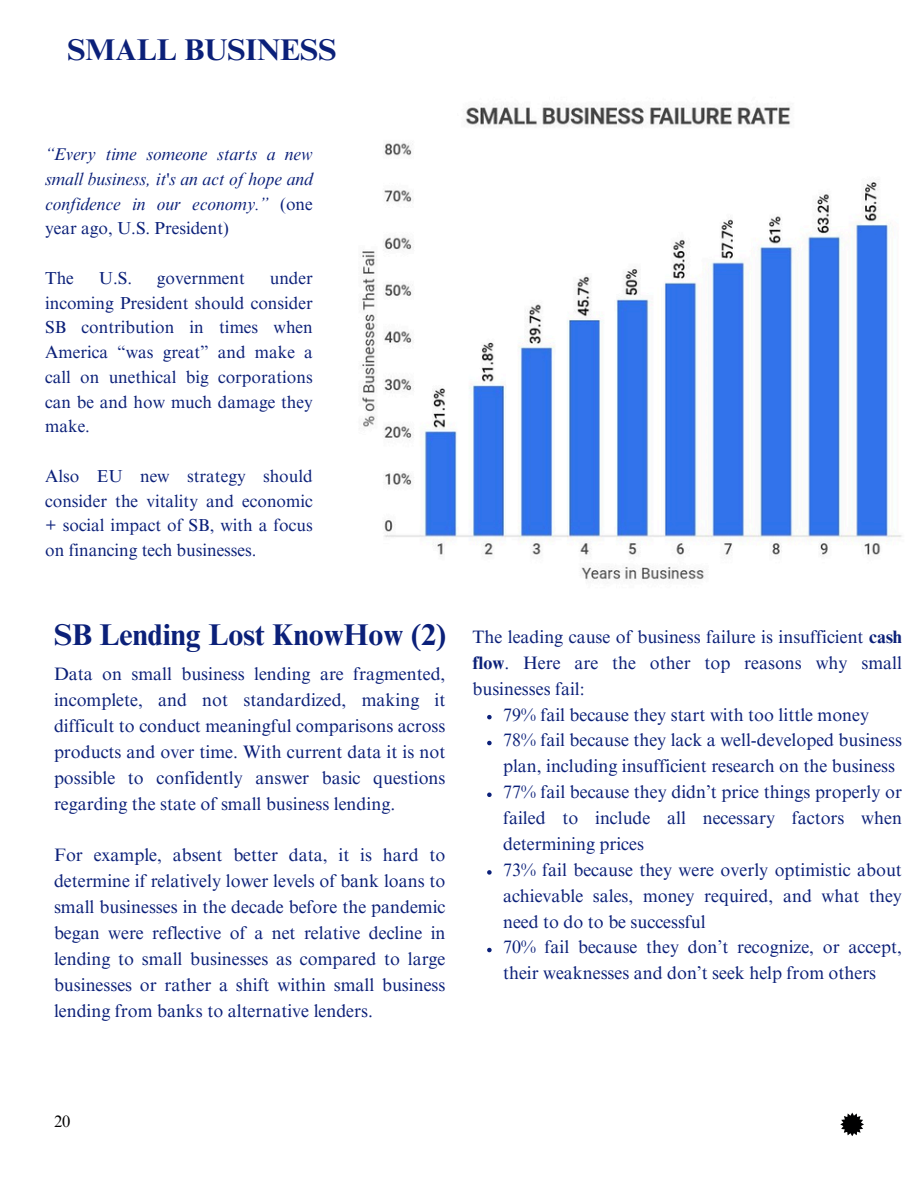
<style>
.page{position:relative;width:918px;height:1188px;background:#fff}
.page>*{position:absolute;margin:0;border:0;box-sizing:border-box;transform-origin:0 0}
.t1{font:700 30px "Times NRMT Pro";color:#0b2079}
.t2{font:18px/25.8px "Times NRMT Pro";color:#0b2079;text-align:justify}
.t3{font:17.4px/24.8px "Times NRMT Pro";color:#0b2079;text-align:justify}
.t4{font:italic 17.4px/24.8px "Times NRMT Pro";color:#0b2079;text-align:justify}
.t5{font:16.5px "Times NRMT Pro";color:#000001}
.s1{font-style:normal}
.s2{font-weight:700}
</style>
<div class="page">
<img style="left:362px;top:105px;width:540px;height:476px">
<svg style="left:840px;top:1113px;width:24px;height:23px"></svg>
<svg style="left:487px;top:715px;width:5px;height:4px"></svg>
<svg style="left:487px;top:741px;width:5px;height:4px"></svg>
<svg style="left:487px;top:793px;width:5px;height:4px"></svg>
<svg style="left:487px;top:870px;width:5px;height:5px"></svg>
<svg style="left:487px;top:948px;width:5px;height:4px"></svg>
<h1 class="t1" style="left:68px;top:39px;width:270px">SMALL BUSINESS</h1>
<p class="t4" style="left:45px;top:144px;width:269px">“Every time someone starts a new small business, it's an act of hope and confidence in our economy.” <span class="s1">(one year ago, U.S. President)</span></p>
<p class="t3" style="left:45px;top:268px;width:30px">The</p>
<p class="t3" style="left:99px;top:268px;width:35px">U.S.</p>
<p class="t3" style="left:157px;top:268px;width:89px">government</p>
<p class="t3" style="left:45px;top:268px;width:269px;text-indent:225px">under incoming President should consider SB contribution in times when America “was great” and make a call on unethical big corporations can be and how much damage they make.</p>
<p class="t3" style="left:45px;top:466px;width:269px">Also EU new strategy should consider the vitality and economic + social impact of SB, with a focus on financing tech businesses.</p>
<p class="t1" style="left:54px;top:623px;width:394px">SB Lending Lost KnowHow (2)</p>
<p class="t2" style="left:54px;top:663px;width:393px">Data on small business lending are fragmented, incomplete, and not standardized, making it difficult to conduct meaningful comparisons across products and over time. With current data it is not possible to confidently answer basic questions regarding the state of small business lending.</p>
<p class="t2" style="left:54px;top:845px;width:393px">For example, absent better data, it is hard to determine if relatively lower levels of bank loans to small businesses in the decade before the pandemic began were reflective of a net relative decline in lending to small businesses as compared to large businesses or rather a shift within small business lending from banks to alternative lenders.</p>
<h2 class="t2" style="left:472px;top:626px;width:431px">The leading cause of business failure is insufficient <span class="s2">cash flow</span>. Here are the other top reasons why small businesses fail:</h2>
<p class="t2" style="left:503px;top:704px;width:368px">79% fail because they start with too little money</p>
<p class="t2" style="left:503px;top:730px;width:400px">78% fail because they lack a well-developed business plan, including insufficient research on the business</p>
<p class="t2" style="left:503px;top:781px;width:400px">77% fail because they didn’t price things properly or failed to include all necessary factors when determining prices</p>
<p class="t2" style="left:503px;top:859px;width:400px">73% fail because they were overly optimistic about achievable sales, money required, and what they need to do to be successful</p>
<p class="t2" style="left:503px;top:937px;width:400px">70% fail because they don’t recognize, or accept, their weaknesses and don’t seek help from others</p>
<p class="t5" style="left:54px;top:1115px;width:18px">20</p>
</div>
